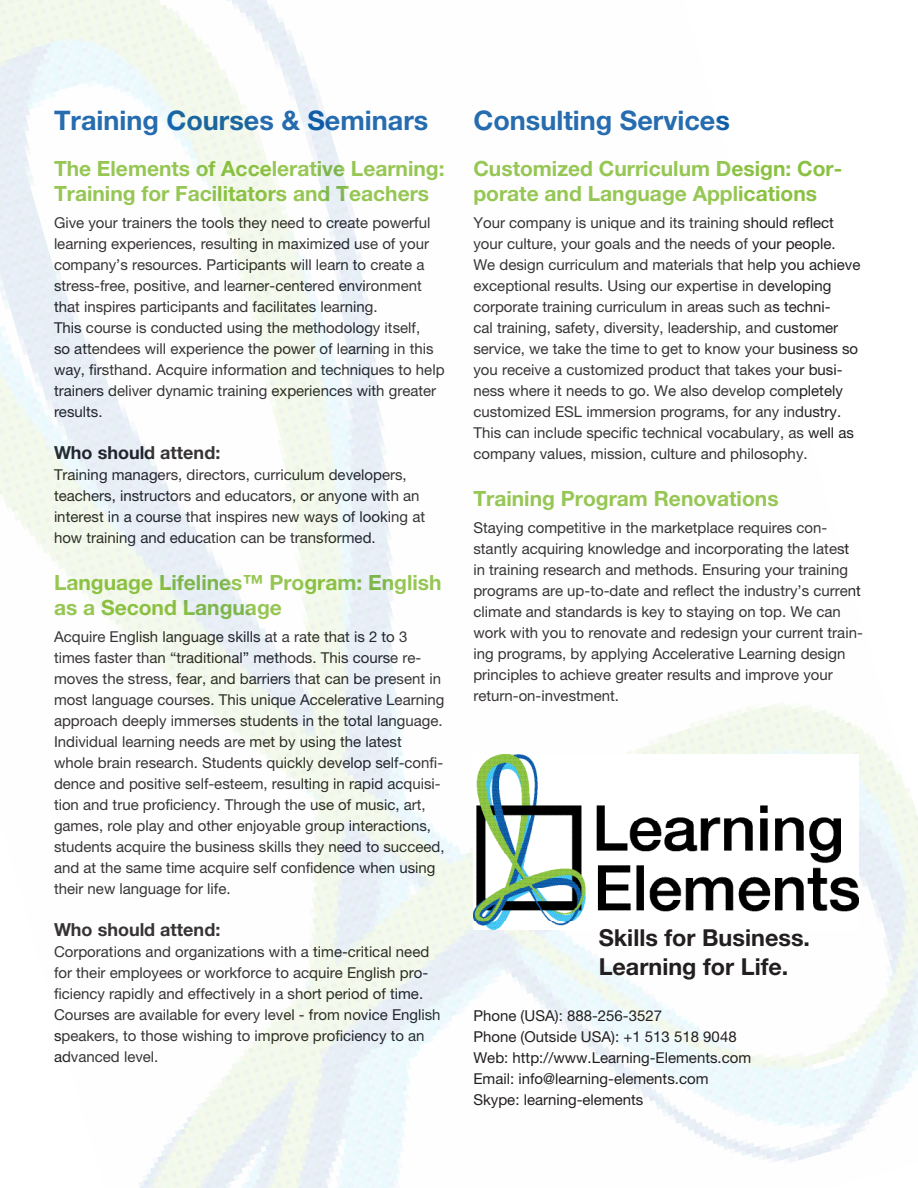
<style>
.page{position:relative;width:918px;height:1188px;background:#fff}
.page>*{position:absolute;margin:0;border:0;box-sizing:border-box;transform-origin:0 0}
.t1{font:700 27px "Helvetica Neue LT Pro";color:#0f5da7}
.t2{font:700 23.4px "Helvetica Neue LT Pro";color:#231f20}
.t3{font:700 21px/25.2px "Helvetica Neue LT Pro";color:#8bc142}
.t4{font:700 18px "Helvetica Neue LT Pro";color:#231f20}
.t5{font:15px/21px "Helvetica Neue LT Pro";color:#231f20}
</style>
<div class="page">
<img style="left:0;top:0;width:397px;height:690px">
<img style="left:139px;top:690px;width:779px;height:498px">
<img style="left:473px;top:754px;width:385px;height:176px">
<p class="t1" style="left:54px;top:104px;width:376px">Training Courses &amp; Seminars</p>
<p class="t3" style="left:54px;top:156px;width:392px">The Elements of Accelerative Learning:<br>Training for Facilitators and Teachers</p>
<p class="t5" style="left:54px;top:212px;width:378px">Give your trainers the tools they need to create powerful learning experiences, resulting in maximized use of your company’s resources. Participants will learn to create a stress-free, positive, and learner-centered environment that inspires participants and facilitates learning.</p>
<p class="t5" style="left:54px;top:317px;width:392px">This course is conducted using the methodology itself,<br>so attendees will experience the power of learning in this way, firsthand. Acquire information and techniques to help trainers deliver dynamic training experiences with greater results.</p>
<p class="t4" style="left:54px;top:442px;width:168px">Who should attend:</p>
<p class="t5" style="left:54px;top:464px;width:373px">Training managers, directors, curriculum developers, teachers, instructors and educators, or anyone with an interest in a course that inspires new ways of looking at how training and education can be transformed.</p>
<p class="t3" style="left:54px;top:569px;width:389px">Language Lifelines™ Program: English as a Second Language</p>
<p class="t5" style="left:54px;top:626px;width:392px">Acquire English language skills at a rate that is 2 to 3 times faster than “traditional” methods. This course re&shy;moves the stress, fear, and barriers that can be present in most language courses. This unique Accelerative Learning approach deeply immerses students in the total language.<br>Individual learning needs are met by using the latest whole brain research. Students quickly develop self-confi&shy;dence and positive self-esteem, resulting in rapid acquisi&shy;tion and true proficiency. Through the use of music, art, games, role play and other enjoyable group interactions, students acquire the business skills they need to succeed, and at the same time acquire self confidence when using their new language for life.</p>
<p class="t4" style="left:54px;top:918px;width:168px">Who should attend:</p>
<p class="t5" style="left:54px;top:941px;width:388px">Corporations and organizations with a time-critical need for their employees or workforce to acquire English pro&shy;ficiency rapidly and effectively in a short period of time.<br>Courses are available for every level - from novice English speakers, to those wishing to improve proficiency to an advanced level.</p>
<p class="t1" style="left:473px;top:104px;width:258px">Consulting Services</p>
<p class="t3" style="left:473px;top:156px;width:370px">Customized Curriculum Design: Cor&shy;porate and Language Applications</p>
<p class="t5" style="left:473px;top:212px;width:389px">Your company is unique and its training should reflect your culture, your goals and the needs of your people.<br>We design curriculum and materials that help you achieve exceptional results. Using our expertise in developing corporate training curriculum in areas such as techni-<br>cal training, safety, diversity, leadership, and customer service, we take the time to get to know your business so you receive a customized product that takes your busi&shy;ness where it needs to go. We also develop completely customized ESL immersion programs, for any industry.<br>This can include specific technical vocabulary, as well as company values, mission, culture and philosophy.</p>
<p class="t3" style="left:473px;top:485px;width:307px">Training Program Renovations</p>
<p class="t5" style="left:473px;top:517px;width:391px">Staying competitive in the marketplace requires con&shy;stantly acquiring knowledge and incorporating the latest in training research and methods. Ensuring your training programs are up-to-date and reflect the industry’s current climate and standards is key to staying on top. We can work with you to renovate and redesign your current train&shy;ing programs, by applying Accelerative Learning design principles to achieve greater results and improve your return-on-investment.</p>
<p class="t2" style="left:599px;top:924px;width:213px">Skills for Business.</p>
<p class="t2" style="left:599px;top:952px;width:191px">Learning for Life.</p>
<p class="t5" style="left:473px;top:1005px;width:190px">Phone (USA): 888-256-3527</p>
<p class="t5" style="left:473px;top:1026px;width:265px">Phone (Outside USA): +1 513 518 9048</p>
<p class="t5" style="left:473px;top:1047px;width:279px">Web: http://www.Learning-Elements.com</p>
<p class="t5" style="left:473px;top:1068px;width:237px">Email: info@learning-elements.com</p>
<p class="t5" style="left:473px;top:1089px;width:172px">Skype: learning-elements</p>
</div>
